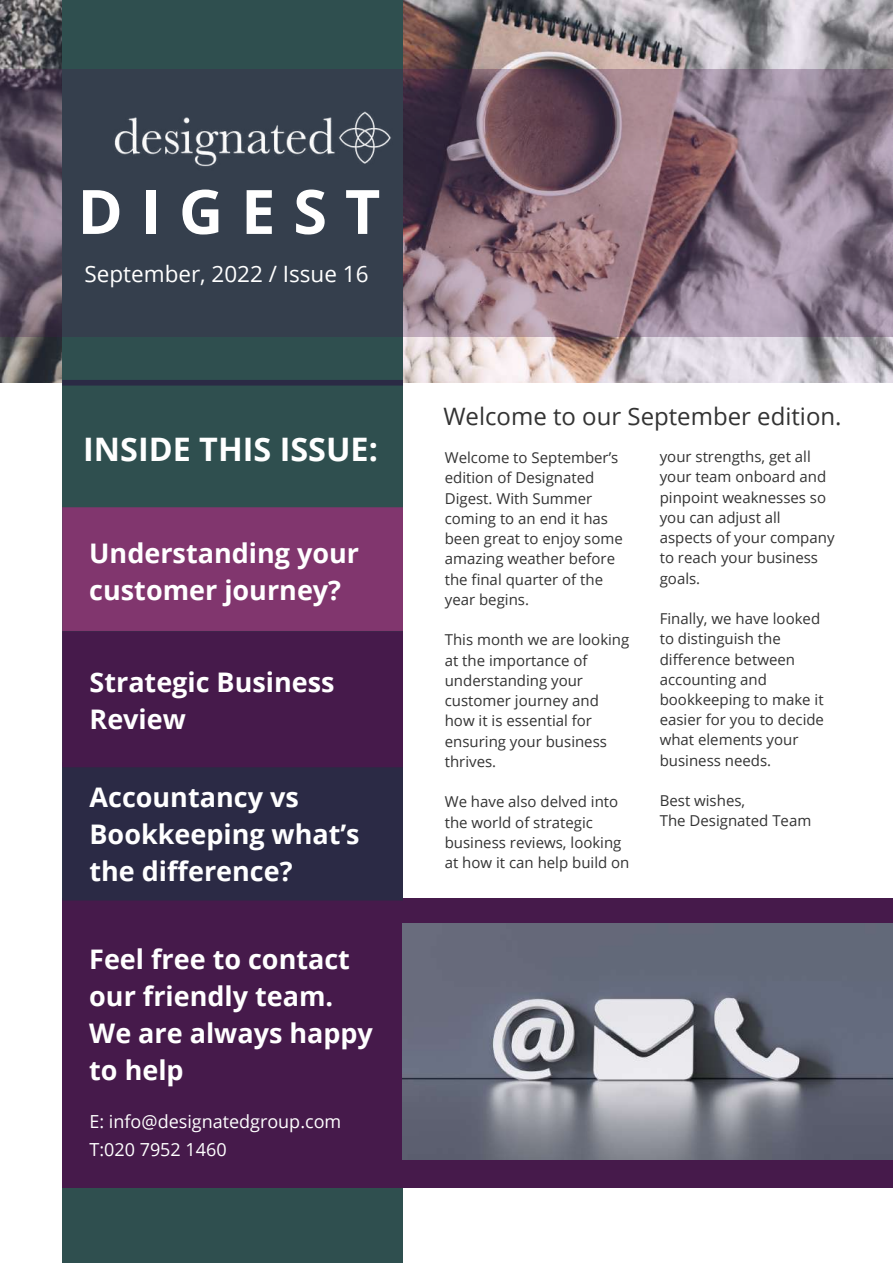
<style>
.page{position:relative;width:893px;height:1264px;background:#fff}
.page>*{position:absolute;margin:0;border:0;box-sizing:border-box;transform-origin:0 0}
.t1{font:700 61.2px "Open Sans";letter-spacing:.29em;color:#fff}
.t2{font:700 32.4px "Open Sans";color:#fff}
.t3{font:700 27px/37px "Open Sans";color:#fff}
.t4{font:24px "Open Sans";color:#333}
.t5{font:22.5px "Open Sans";color:#fff}
.t6{font:18px/28px "Open Sans";color:#fff}
.t7{font:15px/20.2px "Open Sans";color:#333}
</style>
<div class="page">
<img style="left:0;top:0;width:892px;height:382px">
<div style="left:62px;top:0;width:341px;height:1262px;background:#2f4f4f"></div>
<svg style="left:0;top:69px;width:892px;height:268px"></svg>
<div style="left:62px;top:380px;width:341px;height:5px;background:#2b2a45"></div>
<div style="left:62px;top:898px;width:830px;height:289px;background:#461a4b"></div>
<img style="left:403px;top:923px;width:489px;height:236px">
<div style="left:62px;top:767px;width:341px;height:133px;background:#2b2a45"></div>
<div style="left:62px;top:631px;width:341px;height:136px;background:#461a4b"></div>
<div style="left:62px;top:507px;width:341px;height:124px;background:#81366e"></div>
<img style="left:89px;top:81px;width:325px;height:112px">
<h1 class="t1" style="left:77px;top:168px;width:304px">DIGEST</h1>
<h3 class="t5" style="left:84px;top:258px;width:285px">September, 2022 / Issue 16</h3>
<h2 class="t2" style="left:83px;top:426px;width:296px">INSIDE THIS ISSUE:</h2>
<h3 class="t3" style="left:89px;top:534px;width:271px">Understanding your customer journey?</h3>
<h3 class="t3" style="left:89px;top:662px;width:246px">Strategic Business<br>Review</h3>
<h3 class="t3" style="left:89px;top:777px;width:272px">Accountancy vs<br>Bookkeeping what’s the difference?</h3>
<h3 class="t3" style="left:89px;top:939px;width:285px">Feel free to contact our friendly team.<br>We are always happy to help</h3>
<p class="t6" style="left:89px;top:1106px;width:253px">E: info@designatedgroup.com<br>T:020 7952 1460</p>
<h3 class="t4" style="left:443px;top:399px;width:399px">Welcome to our September edition.</h3>
<p class="t7" style="left:445px;top:447px;width:179px">Welcome to September’s edition of Designated<br>Digest. With Summer coming to an end it has been great to enjoy some amazing weather before the final quarter of the year begins.</p>
<p class="t7" style="left:445px;top:629px;width:186px">This month we are looking at the importance of understanding your customer journey and how it is essential for ensuring your business thrives.</p>
<p class="t7" style="left:445px;top:791px;width:186px">We have also delved into the world of strategic business reviews, looking at how it can help build on</p>
<p class="t7" style="left:659px;top:446px;width:176px">your strengths, get all your team onboard and pinpoint weaknesses so you can adjust all aspects of your company to reach your business goals.</p>
<p class="t7" style="left:659px;top:608px;width:166px">Finally, we have looked to distinguish the difference between accounting and bookkeeping to make it easier for you to decide what elements your business needs.</p>
<p class="t7" style="left:659px;top:790px;width:153px">Best wishes,<br>The Designated Team</p>
</div>
